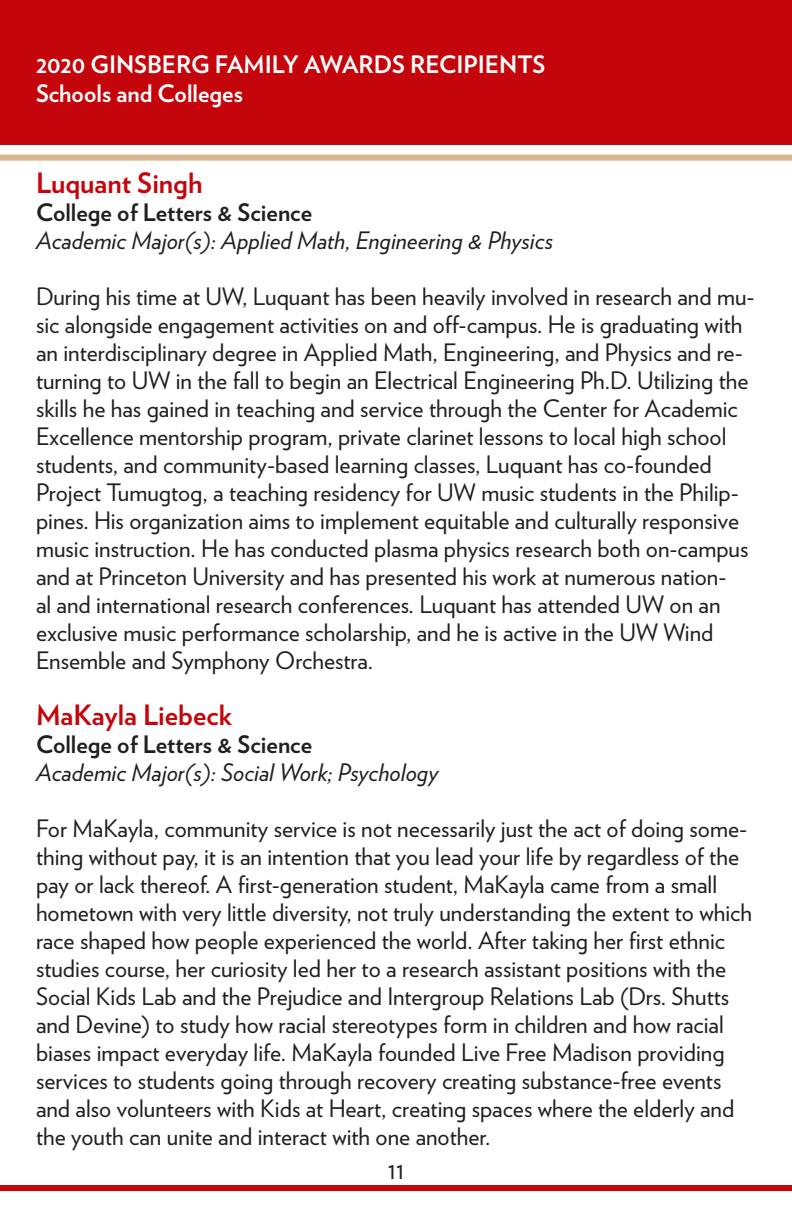
<style>
.page{position:relative;width:792px;height:1224px;background:#fff}
.page>*{position:absolute;margin:0;border:0;box-sizing:border-box;transform-origin:0 0}
.t1{font:700 28px "Verlag";color:#c5050c}
.t2{font:24px/28px "Verlag";color:#231f20}
.t3{font:italic 24px "Verlag";color:#231f20}
.t4{font:700 24px "Verlag";color:#fff}
.t5{font:700 24px "Verlag";color:#231f20}
</style>
<div class="page">
<div style="left:0;top:0;width:792px;height:145px;background:#c5050c"></div>
<div style="left:0;top:155px;width:792px;height:6px;background:#d8b68f"></div>
<div style="left:0;top:1185px;width:792px;height:6px;background:#c5050c"></div>
<p class="t4" style="left:36px;top:46px;width:511px">2020 GINSBERG FAMILY AWARDS RECIPIENTS</p>
<p class="t4" style="left:36px;top:74px;width:208px">Schools and Colleges</p>
<p class="t1" style="left:36px;top:161px;width:168px">Luquant Singh</p>
<p class="t5" style="left:36px;top:194px;width:278px">College of Letters &amp; Science</p>
<p class="t3" style="left:36px;top:222px;width:519px">Academic Major(s): Applied Math, Engineering &amp; Physics</p>
<p class="t2" style="left:36px;top:282px;width:720px">During his time at UW, Luquant has been heavily involved in research and mu&shy;sic alongside engagement activities on and off-campus. He is graduating with an interdisciplinary degree in Applied Math, Engineering, and Physics and re&shy;turning to UW in the fall to begin an Electrical Engineering Ph.D. Utilizing the skills he has gained in teaching and service through the Center for Academic Excellence mentorship program, private clarinet lessons to local high school students, and community-based learning classes, Luquant has co-founded Project Tumugtog, a teaching residency for UW music students in the Philip&shy;pines. His organization aims to implement equitable and culturally responsive music instruction. He has conducted plasma physics research both on-campus and at Princeton University and has presented his work at numerous nation-<br>al and international research conferences. Luquant has attended UW on an exclusive music performance scholarship, and he is active in the UW Wind Ensemble and Symphony Orchestra.</p>
<p class="t1" style="left:36px;top:693px;width:197px">MaKayla Liebeck</p>
<p class="t5" style="left:36px;top:726px;width:278px">College of Letters &amp; Science</p>
<p class="t3" style="left:36px;top:754px;width:404px">Academic Major(s): Social Work; Psychology</p>
<p class="t2" style="left:36px;top:814px;width:718px">For MaKayla, community service is not necessarily just the act of doing some&shy;thing without pay, it is an intention that you lead your life by regardless of the pay or lack thereof. A first-generation student, MaKayla came from a small hometown with very little diversity, not truly understanding the extent to which race shaped how people experienced the world. After taking her first ethnic studies course, her curiosity led her to a research assistant positions with the Social Kids Lab and the Prejudice and Intergroup Relations Lab (Drs. Shutts and Devine) to study how racial stereotypes form in children and how racial biases impact everyday life. MaKayla founded Live Free Madison providing services to students going through recovery creating substance-free events and also volunteers with Kids at Heart, creating spaces where the elderly and the youth can unite and interact with one another.</p>
<p class="t2" style="left:388px;top:1155px;width:18px">11</p>
</div>
